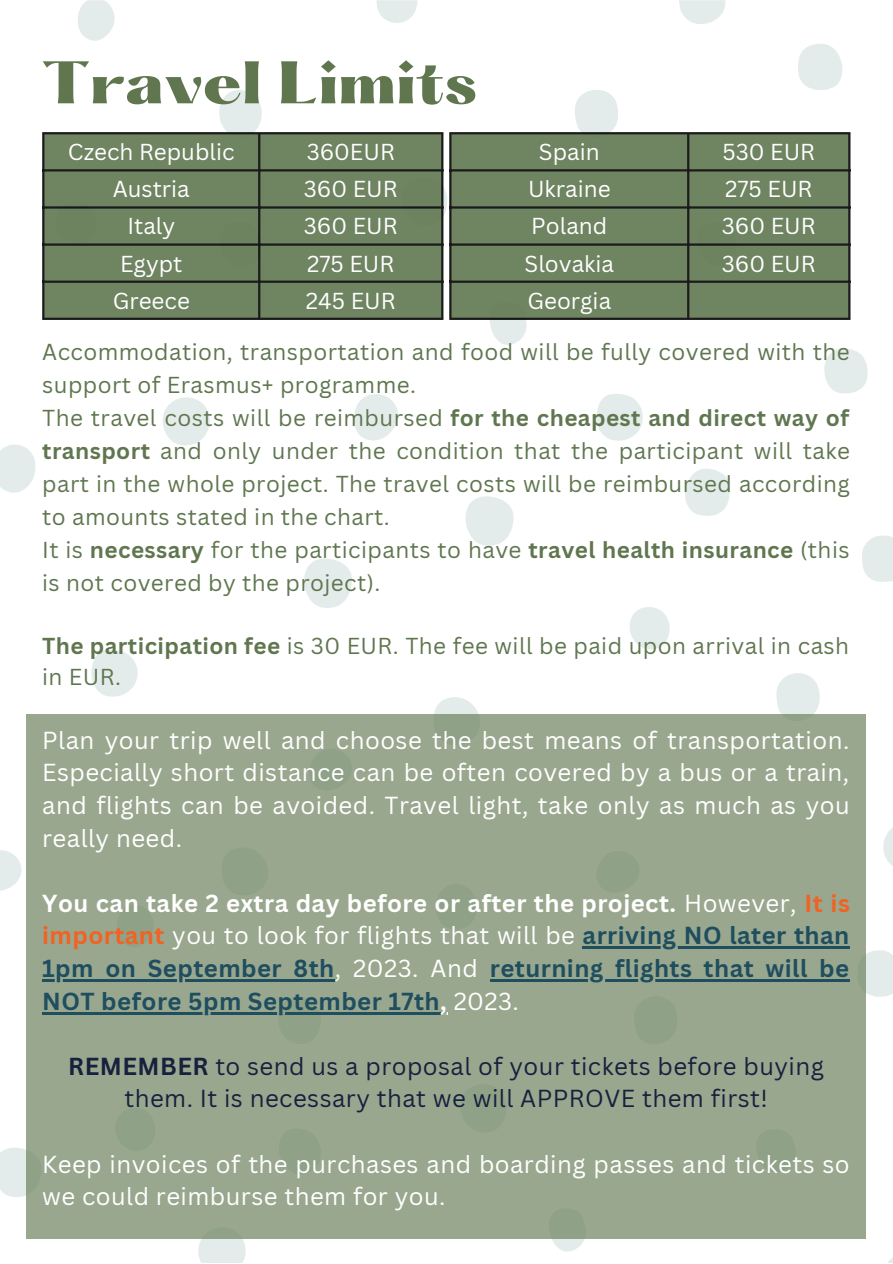
<style>
.page{position:relative;width:893px;height:1264px;background:#fff}
.page>*{position:absolute;margin:0;border:0;box-sizing:border-box;transform-origin:0 0}
.t1{font:900 52.5px "Hatton";color:#5f764f}
.t2{font:24px/32.5px "Canva Sans";letter-spacing:.02em;color:#fff;text-align:justify}
.t3{font:700 24px/32.5px "Canva Sans";letter-spacing:.02em;color:#1f4e5f;text-align:justify}
.t4{font:24px/32.5px "Canva Sans";letter-spacing:.02em;color:#16213d;text-align:center}
.t5{font:22.5px/33px "Canva Sans";letter-spacing:.02em;color:#5f764f}
.t6{font:22.5px "Canva Sans";color:#fff}
.s1{font-weight:700}
.s2{color:#fff}
.s3{font-weight:400;color:#fff}
.s4{color:#f26222}
</style>
<div class="page">
<svg style="left:465px;top:496px;width:48px;height:50px"></svg>
<svg style="left:685px;top:469px;width:44px;height:47px"></svg>
<svg style="left:862px;top:535px;width:30px;height:47px"></svg>
<svg style="left:91px;top:650px;width:47px;height:46px"></svg>
<svg style="left:883px;top:828px;width:9px;height:37px"></svg>
<svg style="left:776px;top:673px;width:43px;height:41px;background:#e7eeed"></svg>
<svg style="left:219px;top:90px;width:43px;height:42px"></svg>
<svg style="left:376px;top:0;width:41px;height:23px"></svg>
<svg style="left:630px;top:607px;width:39px;height:42px"></svg>
<svg style="left:490px;top:320px;width:37px;height:25px"></svg>
<svg style="left:78px;top:0;width:37px;height:41px"></svg>
<svg style="left:824px;top:348px;width:44px;height:46px"></svg>
<svg style="left:304px;top:558px;width:48px;height:50px"></svg>
<svg style="left:434px;top:697px;width:44px;height:17px"></svg>
<svg style="left:443px;top:177px;width:4px;height:49px"></svg>
<svg style="left:596px;top:394px;width:46px;height:47px"></svg>
<svg style="left:798px;top:44px;width:44px;height:46px"></svg>
<svg style="left:575px;top:90px;width:43px;height:42px;background:#e7eeed"></svg>
<svg style="left:163px;top:397px;width:47px;height:48px"></svg>
<svg style="left:354px;top:394px;width:44px;height:46px"></svg>
<svg style="left:0;top:444px;width:36px;height:49px"></svg>
<svg style="left:679px;top:0;width:46px;height:24px"></svg>
<svg style="left:0;top:850px;width:21px;height:40px"></svg>
<svg style="left:547px;top:1237px;width:40px;height:15px"></svg>
<svg style="left:0;top:1147px;width:27px;height:50px"></svg>
<svg style="left:865px;top:949px;width:27px;height:47px"></svg>
<svg style="left:195px;top:1237px;width:51px;height:25px"></svg>
<div style="left:27px;top:714px;width:838px;height:523px;background:#99a78f"></div>
<div style="left:44px;top:134px;width:397px;height:184px;background:#6f8461"></div>
<hr style="left:42px;top:134px;width:2px;height:184px;background:#000">
<hr style="left:258px;top:134px;width:2px;height:184px;background:#000">
<hr style="left:441px;top:134px;width:2px;height:184px;background:#000">
<hr style="left:42px;top:132px;width:401px;height:2px;background:#000">
<hr style="left:42px;top:169px;width:401px;height:2px;background:#000">
<hr style="left:42px;top:206px;width:401px;height:3px;background:#000">
<hr style="left:42px;top:243px;width:401px;height:3px;background:#000">
<hr style="left:42px;top:280px;width:401px;height:3px;background:#000">
<hr style="left:42px;top:318px;width:401px;height:2px;background:#000">
<hr style="left:582px;top:946px;width:267px;height:2px;background:#1f4e5f">
<hr style="left:42px;top:979px;width:293px;height:2px;background:#1f4e5f">
<hr style="left:490px;top:979px;width:359px;height:2px;background:#1f4e5f">
<hr style="left:42px;top:1011px;width:398px;height:3px;background:#1f4e5f">
<div style="left:451px;top:134px;width:397px;height:184px;background:#6f8461"></div>
<hr style="left:449px;top:134px;width:2px;height:184px;background:#000">
<hr style="left:687px;top:134px;width:2px;height:184px;background:#000">
<hr style="left:848px;top:134px;width:2px;height:184px;background:#000">
<hr style="left:449px;top:132px;width:401px;height:2px;background:#000">
<hr style="left:449px;top:169px;width:401px;height:2px;background:#000">
<hr style="left:449px;top:206px;width:401px;height:3px;background:#000">
<hr style="left:449px;top:243px;width:401px;height:3px;background:#000">
<hr style="left:449px;top:280px;width:401px;height:3px;background:#000">
<hr style="left:449px;top:318px;width:401px;height:2px;background:#000">
<p class="t1" style="left:42px;top:58px;width:436px">Travel Limits</p>
<p class="t6" style="left:68px;top:136px;width:168px">Czech Republic</p>
<p class="t6" style="left:306px;top:136px;width:90px">360EUR</p>
<p class="t6" style="left:113px;top:173px;width:79px">Austria</p>
<p class="t6" style="left:304px;top:173px;width:95px">360 EUR</p>
<p class="t6" style="left:127px;top:210px;width:49px">Italy</p>
<p class="t6" style="left:304px;top:210px;width:95px">360 EUR</p>
<p class="t6" style="left:120px;top:247px;width:64px">Egypt</p>
<p class="t6" style="left:307px;top:247px;width:89px">275 EUR</p>
<p class="t6" style="left:113px;top:285px;width:79px">Greece</p>
<p class="t6" style="left:306px;top:285px;width:91px">245 EUR</p>
<p class="t6" style="left:539px;top:136px;width:62px">Spain</p>
<p class="t6" style="left:722px;top:136px;width:94px">530 EUR</p>
<p class="t6" style="left:528px;top:173px;width:84px">Ukraine</p>
<p class="t6" style="left:725px;top:173px;width:89px">275 EUR</p>
<p class="t6" style="left:531px;top:210px;width:77px">Poland</p>
<p class="t6" style="left:722px;top:210px;width:95px">360 EUR</p>
<p class="t6" style="left:524px;top:247px;width:91px">Slovakia</p>
<p class="t6" style="left:722px;top:247px;width:95px">360 EUR</p>
<p class="t6" style="left:527px;top:285px;width:85px">Georgia</p>
<p class="t5" style="left:42px;top:335px;width:809px">Accommodation, transportation and food will be fully covered with the support of Erasmus+ programme.</p>
<p class="t5" style="left:42px;top:400px;width:809px;text-align:justify">The travel costs will be reimbursed <span class="s1">for the cheapest and direct way of transport</span> and only under the condition that the participant will take part in the whole project. The travel costs will be reimbursed according to amounts stated in the chart.</p>
<p class="t5" style="left:42px;top:532px;width:808px">It is <span class="s1">necessary</span> for the participants to have <span class="s1">travel health insurance</span> (this is not covered by the project).</p>
<p class="t5" style="left:42px;top:629px;width:808px;line-height:31px"><span class="s1">The participation fee</span> is 30 EUR. The fee will be paid upon arrival in cash in EUR.</p>
<p class="t2" style="left:42px;top:723px;width:809px">Plan your trip well and choose the best means of transportation.<br>Especially short distance can be often covered by a bus or a train, and flights can be avoided. Travel light, take only as much as you really need.</p>
<p class="t3" style="left:42px;top:886px;width:809px"><span class="s2">You can take 2 extra day before or after the project.</span> <span class="s3">However,</span> <span class="s4">It is important</span> <span class="s3">you to look for flights that will be</span> arriving NO later than 1pm on September 8th<span class="s3">, 2023. And</span> returning flights that will be NOT before 5pm September 17th<span class="s2">,</span> <span class="s3">2023.</span></p>
<p class="t4" style="left:68px;top:1049px;width:757px"><span class="s1">REMEMBER</span> to send us a proposal of your tickets before buying them. It is necessary that we will APPROVE them first!</p>
<p class="t2" style="left:42px;top:1147px;width:809px">Keep invoices of the purchases and boarding passes and tickets so we could reimburse them for you.</p>
</div>
